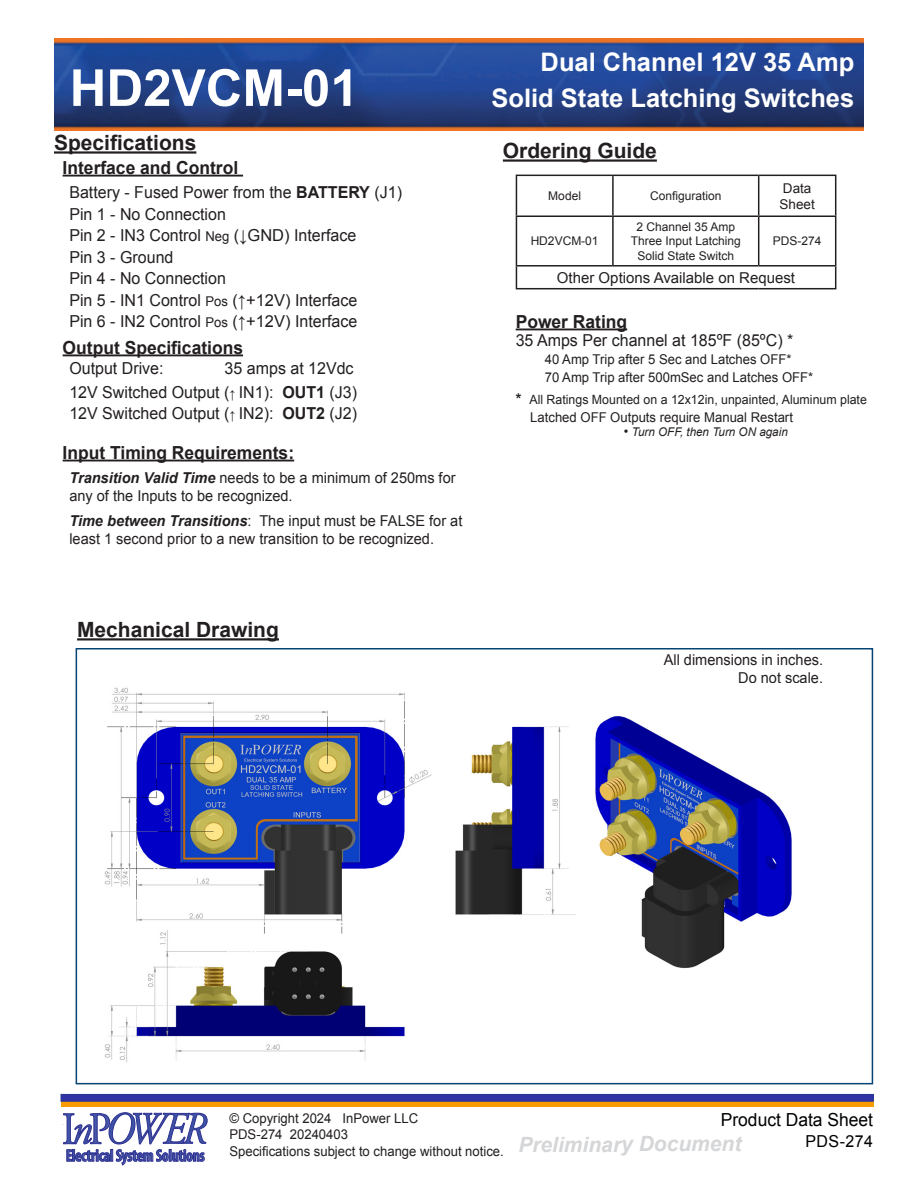
<style>
.page{position:relative;width:918px;height:1188px;background:#fff}
.page>*{position:absolute;margin:0;border:0;box-sizing:border-box;transform-origin:0 0}
.t1{font:700 51px "Arial";color:#fff}
.t2{font:700 25.5px "Arial";color:#fff}
.t3{font:700 21px "Arial";color:#231f20}
.t4{font:italic 700 21px "Arial";color:#d5d6d8}
.t5{font:700 18px "Arial";color:#231f20}
.t6{font:18px "Arial";color:#000}
.t7{font:700 condensed 16.95px "Myriad Pro";letter-spacing:-.015em;color:#3d53a3;scale:.91 1}
.t8{font:16.5px "Arial";color:#231f20}
.t9{font:16.5px "Arial";letter-spacing:.03em;color:#000}
.t10{font:15px/18px "Arial";color:#231f20}
.t11{font:13.5px/16.2px "Arial";color:#231f20}
.t12{font:12.75px "Arial";color:#231f20}
.t13{font:12px/14.4px "Arial";color:#231f20;text-align:center}
.t14{font:italic 12px "Arial";color:#231f20}
.s1{font-weight:700}
.s2{font-size:13.5px}
.s3{font-size:12px}
.s4{font-weight:700;font-style:italic}
.s5{font-weight:700;font-size:15px}
.s6{font-style:normal;font-size:13.5px}
</style>
<div class="page">
<img style="left:54px;top:39px;width:810px;height:92px">
<div style="left:76px;top:648px;width:797px;height:436px;border:2px solid #064573"></div>
<hr style="left:54px;top:151px;width:142px;height:3px;background:#231f20">
<hr style="left:77px;top:638px;width:202px;height:3px;background:#231f20">
<hr style="left:516px;top:329px;width:111px;height:1px;background:#231f20">
<hr style="left:516px;top:175px;width:97px;height:1px;background:#231f20">
<hr style="left:516px;top:176px;width:1px;height:39px;background:#231f20">
<hr style="left:613px;top:175px;width:146px;height:1px;background:#231f20">
<hr style="left:612px;top:176px;width:2px;height:39px;background:#231f20">
<hr style="left:759px;top:175px;width:77px;height:1px;background:#231f20">
<hr style="left:758px;top:176px;width:1px;height:39px;background:#231f20">
<hr style="left:835px;top:176px;width:1px;height:39px;background:#231f20">
<hr style="left:516px;top:215px;width:97px;height:2px;background:#231f20">
<hr style="left:516px;top:217px;width:1px;height:48px;background:#231f20">
<hr style="left:613px;top:215px;width:146px;height:2px;background:#231f20">
<hr style="left:612px;top:217px;width:2px;height:48px;background:#231f20">
<hr style="left:759px;top:215px;width:77px;height:2px;background:#231f20">
<hr style="left:758px;top:217px;width:1px;height:48px;background:#231f20">
<hr style="left:835px;top:217px;width:1px;height:48px;background:#231f20">
<hr style="left:516px;top:265px;width:97px;height:2px;background:#231f20">
<svg style="left:516px;top:267px;width:1px;height:21px"></svg>
<hr style="left:613px;top:265px;width:146px;height:2px;background:#231f20">
<hr style="left:759px;top:265px;width:77px;height:2px;background:#231f20">
<svg style="left:835px;top:267px;width:1px;height:21px"></svg>
<hr style="left:516px;top:288px;width:97px;height:1px;background:#231f20">
<hr style="left:613px;top:288px;width:146px;height:1px;background:#231f20">
<hr style="left:759px;top:288px;width:77px;height:1px;background:#231f20">
<hr style="left:503px;top:159px;width:154px;height:3px;background:#231f20">
<svg style="left:62px;top:1112px;width:146px;height:53px"></svg>
<img style="left:61px;top:1101px;width:812px;height:6px">
<div style="left:61px;top:1094px;width:812px;height:7px;background:#3232a5"></div>
<div style="left:61px;top:1094px;width:812px;height:7px;border:1px solid #273a92"></div>
<img style="left:104px;top:687px;width:688px;height:375px">
<hr style="left:63px;top:175px;width:180px;height:2px;background:#231f20">
<hr style="left:63px;top:354px;width:180px;height:2px;background:#231f20">
<hr style="left:63px;top:460px;width:231px;height:1px;background:#231f20">
<p class="t1" style="left:70px;top:54px;width:291px">HD2VCM-01</p>
<p class="t3" style="left:54px;top:129px;width:144px">Specifications</p>
<p class="t5" style="left:63px;top:156px;width:177px">Interface and Control</p>
<p class="t8" style="left:69px;top:182px;width:334px">Battery - Fused Power from the <span class="s1">BATTERY</span> (J1)</p>
<p class="t8" style="left:69px;top:203px;width:158px">Pin 1 - No Connection</p>
<p class="t8" style="left:69px;top:225px;width:289px">Pin 2 - IN3 Control <span class="s2">Neg</span> (↓GND) Interface</p>
<p class="t8" style="left:69px;top:246px;width:106px">Pin 3 - Ground</p>
<p class="t8" style="left:69px;top:268px;width:158px">Pin 4 - No Connection</p>
<p class="t8" style="left:69px;top:289px;width:289px">Pin 5 - IN1 Control <span class="s2">Pos</span> (↑+12V) Interface</p>
<p class="t8" style="left:69px;top:311px;width:289px">Pin 6 - IN2 Control <span class="s2">Pos</span> (↑+12V) Interface</p>
<p class="t5" style="left:63px;top:335px;width:182px">Output Specifications</p>
<p class="t8" style="left:69px;top:357px;width:96px">Output Drive:</p>
<p class="t8" style="left:225px;top:357px;width:131px">35 amps at 12Vdc</p>
<p class="t8" style="left:69px;top:381px;width:289px">12V Switched Output (<span class="s3">↑</span> IN1): <span class="s1">OUT1</span> (J3)</p>
<p class="t8" style="left:69px;top:402px;width:289px">12V Switched Output (<span class="s3">↑</span> IN2): <span class="s1">OUT2</span> (J2)</p>
<p class="t5" style="left:63px;top:440px;width:233px">Input Timing Requirements:</p>
<p class="t10" style="left:69px;top:469px;width:388px"><span class="s4">Transition Valid Time</span> needs to be a minimum of 250ms for any of the Inputs to be recognized.</p>
<p class="t10" style="left:69px;top:512px;width:395px"><span class="s4">Time between Transitions</span>: The input must be FALSE for at least 1 second prior to a new transition to be recognized.</p>
<p class="t3" style="left:77px;top:616px;width:203px">Mechanical Drawing</p>
<p class="t2" style="left:541px;top:45px;width:315px">Dual Channel 12V 35 Amp</p>
<p class="t2" style="left:492px;top:81px;width:364px">Solid State Latching Switches</p>
<p class="t3" style="left:503px;top:137px;width:156px">Ordering Guide</p>
<p class="t13" style="left:548px;top:189px;width:34px">Model</p>
<p class="t13" style="left:650px;top:189px;width:73px">Configuration</p>
<p class="t11" style="left:780px;top:180px;width:37px">Data<br>Sheet</p>
<p class="t13" style="left:531px;top:234px;width:70px">HD2VCM-01</p>
<p class="t13" style="left:636px;top:220px;width:100px">2 Channel 35 Amp</p>
<p class="t13" style="left:631px;top:234px;width:112px">Three Input Latching<br>Solid State Switch</p>
<p class="t13" style="left:773px;top:234px;width:50px">PDS-274</p>
<p class="t10" style="left:557px;top:269px;width:240px">Other Options Available on Request</p>
<p class="t5" style="left:516px;top:309px;width:113px">Power Rating</p>
<p class="t8" style="left:516px;top:329px;width:279px">35 Amps Per channel at 185ºF (85ºC) *</p>
<p class="t11" style="left:545px;top:351px;width:248px">40 Amp Trip after 5 Sec and Latches OFF*</p>
<p class="t11" style="left:545px;top:369px;width:270px">70 Amp Trip after 500mSec and Latches OFF*</p>
<p class="t12" style="left:516px;top:391px;width:353px"><span class="s5">*</span> All Ratings Mounted on a 12x12in, unpainted, Aluminum plate</p>
<p class="t11" style="left:530px;top:409px;width:264px">Latched OFF Outputs require Manual Restart</p>
<p class="t14" style="left:624px;top:424px;width:166px"><span class="s6">•</span> Turn OFF, then Turn ON again</p>
<p class="t10" style="left:664px;top:651px;width:161px">All dimensions in inches.</p>
<p class="t10" style="left:738px;top:669px;width:86px">Do not scale.</p>
<p class="t7" style="left:66px;top:1145px;width:154px">Electrical System Solutions</p>
<p class="t11" style="left:229px;top:1110px;width:190px">© Copyright 2024 InPower LLC</p>
<p class="t11" style="left:229px;top:1127px;width:120px">PDS-274 20240403</p>
<p class="t11" style="left:229px;top:1143px;width:276px">Specifications subject to change without notice.</p>
<p class="t6" style="left:721px;top:1108px;width:154px">Product Data Sheet</p>
<p class="t9" style="left:805px;top:1130px;width:69px">PDS-274</p>
<p class="t4" style="left:518px;top:1131px;width:224px">Preliminary Document</p>
</div>
